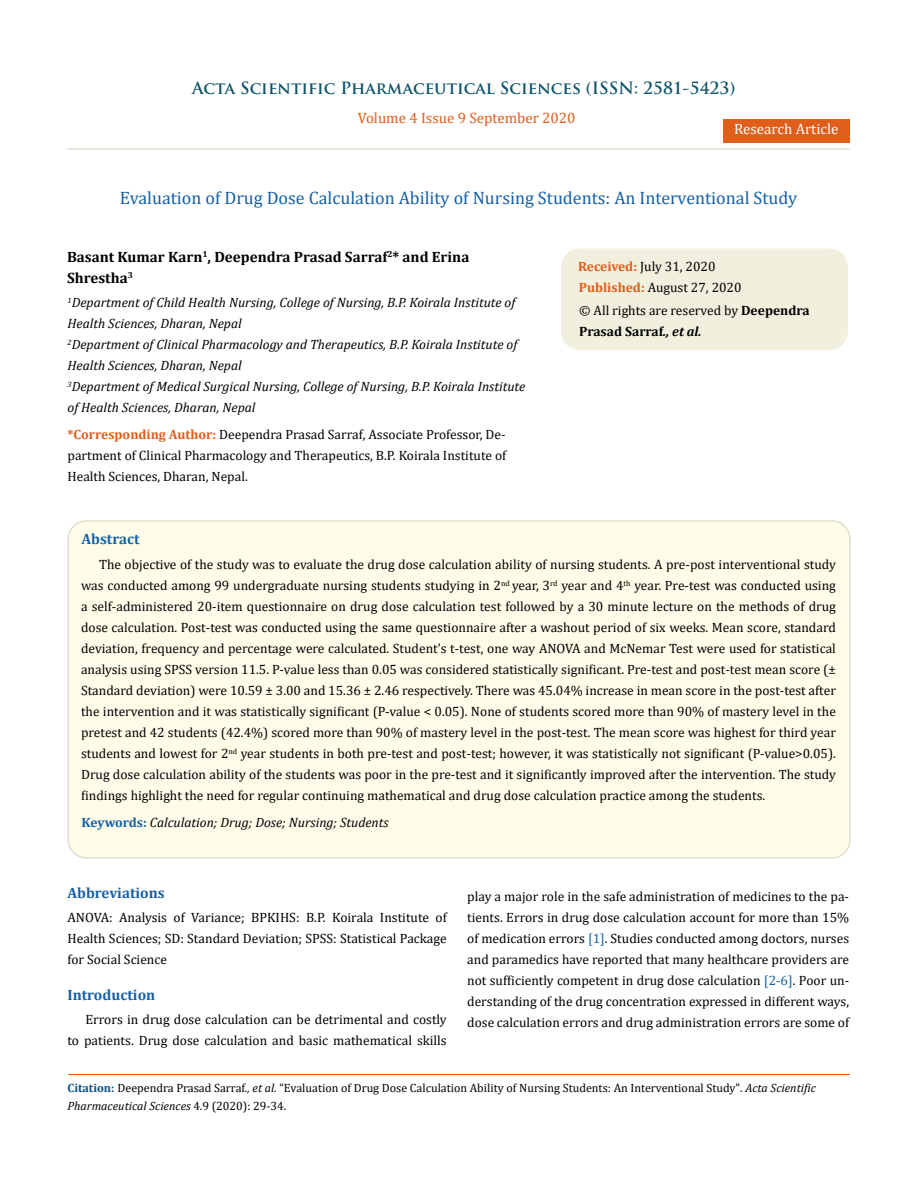
<style>
.page{position:relative;width:917px;height:1188px;background:#fff}
.page>*{position:absolute;margin:0;border:0;box-sizing:border-box;transform-origin:0 0}
.t1{font:18px "Cambria";color:#1560a6}
.t2{font:700 16.5px "Trajan Pro";color:#0e546a}
.t3{font:700 15px/21px "Cambria";color:#000}
.t4{font:700 15px "Cambria";color:#1560a6}
.t5{font:15px "Cambria";color:#e05d1a}
.t6{font:15px "Cambria";color:#fff}
.t7{font:13.5px/21px "Cambria";color:#000;text-align:justify}
.t8{font:italic 13.5px/21px "Cambria";color:#000}
.t9{font:12px/18px "Cambria";color:#000}
.s1{font-weight:700;color:#e05d1a}
.s2{font-weight:700}
.s3{font-weight:700;font-style:italic}
.s4{font-weight:700;font-style:normal;color:#1560a6}
.s5{color:#1560a6}
.s6{font-weight:700;color:#035089}
.s7{font-style:italic}
</style>
<div class="page">
<div style="left:723px;top:119px;width:126px;height:23px;background:#e05d1a"></div>
<div style="left:561px;top:249px;width:286px;height:100px;background:#f1f0de;border-radius:18px"></div>
<div style="left:561px;top:248px;width:286px;height:102px;border:2px solid #f1f0de;border-radius:18px"></div>
<div style="left:68px;top:521px;width:781px;height:337px;background:#fffde9;border-radius:18px"></div>
<div style="left:67px;top:520px;width:783px;height:339px;border:2px solid #e0dfcd;border-radius:18px"></div>
<hr style="left:67px;top:148px;width:782px;height:2px;background:#e0dfcd">
<hr style="left:68px;top:1074px;width:781px;height:1px;background:#e05d1a">
<p class="t2" style="left:192px;top:77px;width:545px">Acta Scientific Pharmaceutical Sciences (ISSN: 2581-5423)</p>
<p class="t5" style="left:358px;top:109px;width:219px">Volume 4 Issue 9 September 2020</p>
<p class="t6" style="left:734px;top:120px;width:106px">Research Article</p>
<h1 class="t1" style="left:120px;top:187px;width:679px">Evaluation of Drug Dose Calculation Ability of Nursing Students: An Interventional Study</h1>
<p class="t3" style="left:67px;top:246px;width:404px">Basant Kumar Karn<sup>1</sup>, Deependra Prasad Sarraf<sup>2</sup>* and Erina<br>Shrestha<sup>3</sup></p>
<p class="t8" style="left:67px;top:292px;width:459px"><sup>1</sup>Department of Child Health Nursing, College of Nursing, B.P. Koirala Institute of Health Sciences, Dharan, Nepal<br><sup>2</sup>Department of Clinical Pharmacology and Therapeutics, B.P. Koirala Institute of Health Sciences, Dharan, Nepal<br><sup>3</sup>Department of Medical Surgical Nursing, College of Nursing, B.P. Koirala Institute of Health Sciences, Dharan, Nepal</p>
<p class="t7" style="left:67px;top:424px;width:440px"><span class="s1">*Corresponding Author:</span> Deependra Prasad Sarraf, Associate Professor, De&shy;partment of Clinical Pharmacology and Therapeutics, B.P. Koirala Institute of Health Sciences, Dharan, Nepal.</p>
<p class="t4" style="left:81px;top:529px;width:60px">Abstract</p>
<p class="t7" style="left:578px;top:255px;width:165px;line-height:21.5px"><span class="s1">Received:</span> July 31, 2020<br><span class="s1">Published:</span> August 27, 2020</p>
<p class="t7" style="left:579px;top:300px;width:232px">© All rights are reserved by <span class="s2">Deependra<br>Prasad Sarraf</span><span class="s3">., et al.</span></p>
<p class="t7" style="left:81px;top:554px;width:756px;text-indent:18px">The objective of the study was to evaluate the drug dose calculation ability of nursing students. A pre-post interventional study was conducted among 99 undergraduate nursing students studying in 2<sup>nd</sup> year, 3<sup>rd</sup> year and 4<sup>th</sup> year. Pre-test was conducted using a self-administered 20-item questionnaire on drug dose calculation test followed by a 30 minute lecture on the methods of drug dose calculation. Post-test was conducted using the same questionnaire after a washout period of six weeks. Mean score, standard deviation, frequency and percentage were calculated. Student’s t-test, one way ANOVA and McNemar Test were used for statistical analysis using SPSS version 11.5. P-value less than 0.05 was considered statistically significant. Pre-test and post-test mean score (± Standard deviation) were 10.59 ± 3.00 and 15.36 ± 2.46 respectively. There was 45.04% increase in mean score in the post-test after the intervention and it was statistically significant (P-value &lt; 0.05). None of students scored more than 90% of mastery level in the pretest and 42 students (42.4%) scored more than 90% of mastery level in the post-test. The mean score was highest for third year students and lowest for 2<sup>nd</sup> year students in both pre-test and post-test; however, it was statistically not significant (P-value&gt;0.05).<br>Drug dose calculation ability of the students was poor in the pre-test and it significantly improved after the intervention. The study findings highlight the need for regular continuing mathematical and drug dose calculation practice among the students.</p>
<p class="t8" style="left:82px;top:811px;width:308px"><span class="s4">Keywords:</span> Calculation; Drug; Dose; Nursing; Students</p>
<p class="t4" style="left:67px;top:882px;width:99px">Abbreviations</p>
<p class="t7" style="left:67px;top:906px;width:381px">ANOVA: Analysis of Variance; BPKIHS: B.P. Koirala Institute of Health Sciences; SD: Standard Deviation; SPSS: Statistical Package for Social Science</p>
<p class="t4" style="left:67px;top:984px;width:89px">Introduction</p>
<p class="t7" style="left:67px;top:1008px;width:381px;text-align:right">Errors in drug dose calculation can be detrimental and costly<br>to patients. Drug dose calculation and basic mathematical skills</p>
<p class="t7" style="left:467px;top:886px;width:383px">play a major role in the safe administration of medicines to the pa&shy;tients. Errors in drug dose calculation account for more than 15% of medication errors <span class="s5">[1]</span>. Studies conducted among doctors, nurses and paramedics have reported that many healthcare providers are not sufficiently competent in drug dose calculation <span class="s5">[2-6]</span>. Poor un&shy;derstanding of the drug concentration expressed in different ways, dose calculation errors and drug administration errors are some of</p>
<p class="t9" style="left:67px;top:1079px;width:750px"><span class="s6">Citation:</span> Deependra Prasad Sarraf<span class="s7">., et al.</span> “Evaluation of Drug Dose Calculation Ability of Nursing Students: An Interventional Study". <span class="s7">Acta Scientific<br>Pharmaceutical Sciences</span> 4.9 (2020): 29-34.</p>
</div>
